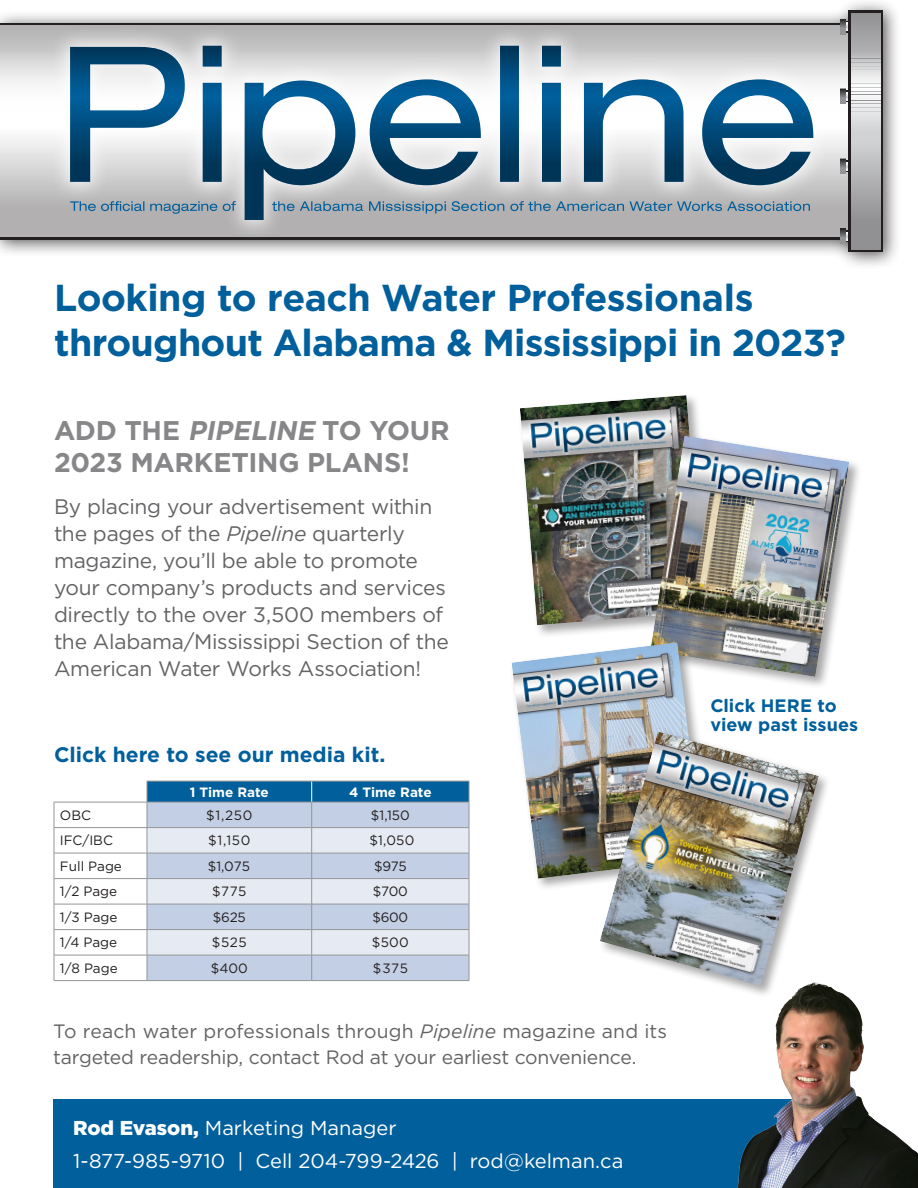
<style>
.page{position:relative;width:918px;height:1188px;background:#fff}
.page>*{position:absolute;margin:0;border:0;box-sizing:border-box;transform-origin:0 0}
.t1{font:700 37.5px/45px "Gotham";letter-spacing:-.015em;color:#015f9c}
.t2{font:700 27px/32.4px "Gotham";letter-spacing:-.01em;color:#87878a}
.t3{font:21px/27px "Gotham";letter-spacing:-.015em;color:#636265}
.t4{font:700 21px "Gotham";color:#015f9c}
.t5{font:20.1px/33px "Gotham";color:#fff}
.t6{font:19.35px/26.2px "Gotham";letter-spacing:-.01em;color:#636265}
.TOC_Departments{font:700 18px/19.5px "Gotham";color:#015f9c}
.t7{font:13.5px "Gotham";color:#231f20}
.t8{font:700 13.5px "Gotham";letter-spacing:-.005em;color:#fff}
.s1{font-style:italic}
.s2{font-weight:900}
</style>
<div class="page">
<div style="left:517px;top:393px;width:200px;height:245px;background:#231f20;opacity:.4"></div>
<img style="left:520px;top:395px;width:184px;height:230px">
<div style="left:53px;top:1100px;width:805px;height:88px;background:#015f9c"></div>
<div style="left:648px;top:433px;width:214px;height:257px;background:#231f20;opacity:.4"></div>
<img style="left:650px;top:436px;width:199px;height:241px">
<div style="left:509px;top:640px;width:208px;height:252px;background:#231f20;opacity:.4"></div>
<img style="left:512px;top:642px;width:192px;height:237px">
<div style="left:598px;top:730px;width:234px;height:268px;background:#231f20;opacity:.4"></div>
<img style="left:600px;top:731px;width:219px;height:255px">
<div style="left:0;top:0;width:901px;height:270px;background:#231f20;opacity:.75"></div>
<svg style="left:0;top:49px;width:848px;height:58px"></svg>
<div style="left:0;top:107px;width:851px;height:130px;background:linear-gradient(to bottom,#fff,#a5a2a3)"></div>
<div style="left:844px;top:21px;width:5px;height:11px;background:#231f20"></div>
<svg style="left:846px;top:22px;width:2px;height:9px"></svg>
<div style="left:840px;top:19px;width:6px;height:15px;background:#939598"></div>
<svg style="left:840px;top:19px;width:6px;height:8px"></svg>
<div style="left:844px;top:91px;width:5px;height:11px;background:#231f20"></div>
<svg style="left:846px;top:92px;width:2px;height:9px"></svg>
<div style="left:840px;top:89px;width:6px;height:15px;background:#939598"></div>
<svg style="left:840px;top:89px;width:6px;height:8px"></svg>
<div style="left:844px;top:161px;width:5px;height:11px;background:#231f20"></div>
<svg style="left:846px;top:162px;width:2px;height:9px"></svg>
<div style="left:840px;top:159px;width:6px;height:15px;background:#939598"></div>
<svg style="left:840px;top:159px;width:6px;height:8px"></svg>
<div style="left:844px;top:231px;width:5px;height:11px;background:#231f20"></div>
<svg style="left:846px;top:232px;width:2px;height:9px"></svg>
<div style="left:840px;top:229px;width:6px;height:15px;background:#939598"></div>
<svg style="left:840px;top:229px;width:6px;height:8px"></svg>
<div style="left:848px;top:11px;width:35px;height:241px;background:#231f20"></div>
<div style="left:851px;top:121px;width:30px;height:128px;background:linear-gradient(to bottom,#dadcdd,#858587)"></div>
<svg style="left:851px;top:13px;width:30px;height:38px"></svg>
<svg style="left:851px;top:51px;width:30px;height:80px;background:#e0e0e1"></svg>
<hr style="left:851px;top:69px;width:30px;height:1px;background:#d1d2d4">
<hr style="left:851px;top:66px;width:30px;height:1px;background:#c7c8ca">
<hr style="left:851px;top:62px;width:30px;height:1px;background:#b2b3b7">
<hr style="left:851px;top:59px;width:30px;height:1px;background:#939598">
<hr style="left:851px;top:83px;width:30px;height:1px;background:#d1d2d4">
<hr style="left:851px;top:87px;width:30px;height:1px;background:#c7c8ca">
<hr style="left:851px;top:91px;width:30px;height:1px;background:#b2b3b7">
<hr style="left:851px;top:94px;width:30px;height:1px;background:#939598">
<hr style="left:851px;top:111px;width:30px;height:1px;background:#d1d2d4">
<hr style="left:851px;top:107px;width:30px;height:1px;background:#c7c8ca">
<hr style="left:851px;top:103px;width:30px;height:1px;background:#b2b3b7">
<hr style="left:851px;top:100px;width:30px;height:1px;background:#939598">
<div style="left:49px;top:25px;width:785px;height:216px;background:#fff;opacity:.75"></div>
<svg style="left:70px;top:46px;width:743px;height:174px"></svg>
<svg style="left:70px;top:201px;width:166px;height:13px;background:#8b9fad"></svg>
<svg style="left:272px;top:201px;width:538px;height:13px;background:#8c9fad"></svg>
<hr style="left:54px;top:827px;width:93px;height:1px;background:#939598">
<hr style="left:54px;top:853px;width:93px;height:1px;background:#939598">
<hr style="left:54px;top:878px;width:93px;height:1px;background:#939598">
<hr style="left:54px;top:904px;width:93px;height:1px;background:#939598">
<hr style="left:54px;top:929px;width:93px;height:1px;background:#939598">
<hr style="left:54px;top:955px;width:93px;height:1px;background:#939598">
<hr style="left:147px;top:980px;width:165px;height:1px;background:#939598">
<hr style="left:54px;top:802px;width:93px;height:1px;background:#939598">
<hr style="left:312px;top:980px;width:157px;height:1px;background:#939598">
<svg style="left:54px;top:802px;width:1px;height:178px"></svg>
<hr style="left:54px;top:980px;width:93px;height:1px;background:#939598">
<svg style="left:147px;top:781px;width:323px;height:199px;background:#bacbde"></svg>
<img style="left:730px;top:981px;width:188px;height:207px">
<p class="t1" style="left:54px;top:274px;width:793px">Looking to reach Water Professionals throughout Alabama &amp; Mississippi in 2023?</p>
<p class="t2" style="left:54px;top:413px;width:397px">ADD THE <span class="s1">PIPELINE</span> TO YOUR<br>2023 MARKETING PLANS!</p>
<p class="t3" style="left:54px;top:493px;width:396px">By placing your advertisement within the pages of the <span class="s1">Pipeline</span> quarterly magazine, you’ll be able to promote your company’s products and services directly to the over 3,500 members of the Alabama/Mississippi Section of the American Water Works Association!</p>
<p class="t4" style="left:54px;top:743px;width:333px">Click here to see our media kit.</p>
<p class="t8" style="left:190px;top:784px;width:80px">1 Time Rate</p>
<p class="t8" style="left:349px;top:784px;width:84px">4 Time Rate</p>
<p class="t7" style="left:60px;top:808px;width:33px">OBC</p>
<p class="t7" style="left:206px;top:808px;width:48px">$1,250</p>
<p class="t7" style="left:371px;top:808px;width:40px">$1,150</p>
<p class="t7" style="left:60px;top:833px;width:55px">IFC/IBC</p>
<p class="t7" style="left:208px;top:833px;width:44px">$1,150</p>
<p class="t7" style="left:370px;top:833px;width:46px">$1,050</p>
<p class="t7" style="left:60px;top:859px;width:63px">Full Page</p>
<p class="t7" style="left:208px;top:859px;width:44px">$1,075</p>
<p class="t7" style="left:374px;top:859px;width:34px">$975</p>
<p class="t7" style="left:60px;top:884px;width:59px">1/2 Page</p>
<p class="t7" style="left:212px;top:884px;width:36px">$775</p>
<p class="t7" style="left:373px;top:884px;width:36px">$700</p>
<p class="t7" style="left:60px;top:910px;width:59px">1/3 Page</p>
<p class="t7" style="left:213px;top:910px;width:34px">$625</p>
<p class="t7" style="left:372px;top:910px;width:37px">$600</p>
<p class="t7" style="left:60px;top:935px;width:59px">1/4 Page</p>
<p class="t7" style="left:212px;top:935px;width:37px">$525</p>
<p class="t7" style="left:372px;top:935px;width:38px">$500</p>
<p class="t7" style="left:60px;top:961px;width:59px">1/8 Page</p>
<p class="t7" style="left:211px;top:961px;width:38px">$400</p>
<p class="t7" style="left:373px;top:961px;width:37px">$375</p>
<p class="t6" style="left:53px;top:1018px;width:615px">To reach water professionals through <span class="s1">Pipeline</span> magazine and its targeted readership, contact Rod at your earliest convenience.</p>
<p class="t5" style="left:73px;top:1111px;width:552px"><span class="s2">Rod Evason,</span> Marketing Manager<br>1-877-985-9710 | Cell 204-799-2426 | rod@kelman.ca</p>
<p class="TOC_Departments" style="left:710px;top:695px;width:149px">Click HERE to view past issues</p>
</div>
